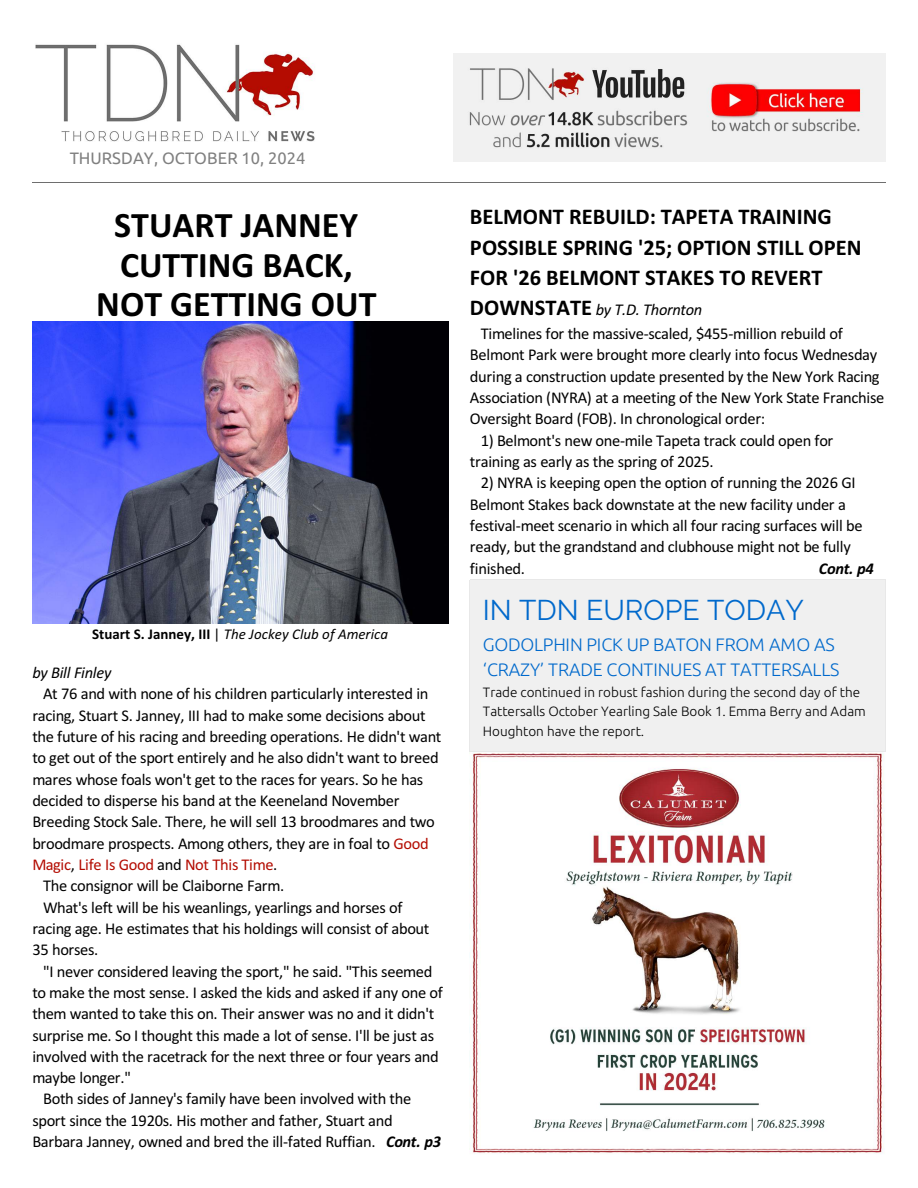
<style>
.page{position:relative;width:918px;height:1188px;background:#fff}
.page>*{position:absolute;margin:0;border:0;box-sizing:border-box;transform-origin:0 0}
.t1{font:700 36px/39.5px "Calibri";color:#000;text-align:center}
.t2{font:28.5px "Raleway";color:#0069cc}
.t3{font:700 22.5px/30.3px "Calibri";color:#000}
.t4{font:300 18px/25.2px "Ubuntu";letter-spacing:-.01em;color:#0069cc}
.t5{font:16.5px/21.3px "Calibri";letter-spacing:-.02em;color:#000}
.t6{font:16.5px "Calibri";letter-spacing:-.02em;color:#b30b00}
.t7{font:16.5px "Ubuntu";color:#808080}
.t8{font:italic 16.5px "Calibri";letter-spacing:-.02em;color:#000}
.t9{font:italic 700 16.5px "Calibri";letter-spacing:-.025em;color:#000}
.t10{font:italic 15px "Calibri";color:#000}
.t11{font:300 13.5px/19.4px "Ubuntu";color:#000}
.s1{font-weight:700;font-style:normal}
.s2{font-style:normal}
.s3{color:#b30b00}
.s4{color:#000}
.s5{font-weight:700;font-style:italic}
.s6{font-weight:700;font-size:22.5px}
.s7{font-style:italic}
</style>
<div class="page">
<hr style="left:32px;top:183px;width:853px;height:1px;background:#6e6e6e">
<img style="left:35px;top:44px;width:280px;height:98px">
<img style="left:454px;top:54px;width:432px;height:108px">
<img style="left:470px;top:750px;width:416px;height:404px">
<img style="left:32px;top:321px;width:416px;height:302px">
<div style="left:470px;top:580px;width:415px;height:171px;background:#f0f0f0"></div>
<p class="t7" style="left:70px;top:151px;width:237px">THURSDAY, OCTOBER 10, 2024</p>
<h1 class="t1" style="left:96px;top:209px;width:282px">STUART JANNEY<br>CUTTING BACK,<br>NOT GETTING OUT</h1>
<p class="t10" style="left:92px;top:628px;width:298px"><span class="s1">Stuart S. Janney, III</span> <span class="s2">|</span> The Jockey Club of America</p>
<p class="t8" style="left:32px;top:666px;width:81px">by Bill Finley</p>
<p class="t5" style="left:43px;top:685px;width:387px">At 76 and with none of his children particularly interested in</p>
<p class="t5" style="left:32px;top:706px;width:395px">racing, Stuart S. Janney, III had to make some decisions about</p>
<p class="t5" style="left:32px;top:727px;width:411px">the future of his racing and breeding operations. He didn't want</p>
<p class="t5" style="left:32px;top:748px;width:408px">to get out of the sport entirely and he also didn't want to breed</p>
<p class="t5" style="left:32px;top:770px;width:392px">mares whose foals won't get to the races for years. So he has</p>
<p class="t5" style="left:32px;top:791px;width:369px">decided to disperse his band at the Keeneland November</p>
<p class="t5" style="left:32px;top:813px;width:404px">Breeding Stock Sale. There, he will sell 13 broodmares and two</p>
<p class="t5" style="left:32px;top:834px;width:398px">broodmare prospects. Among others, they are in foal to <span class="s3">Good</span></p>
<p class="t6" style="left:32px;top:858px;width:247px">Magic<span class="s4">,</span> Life Is Good <span class="s4">and</span> Not This Time<span class="s4">.</span></p>
<p class="t5" style="left:43px;top:876px;width:243px">The consignor will be Claiborne Farm.</p>
<p class="t5" style="left:43px;top:898px;width:361px">What's left will be his weanlings, yearlings and horses of</p>
<p class="t5" style="left:32px;top:919px;width:399px">racing age. He estimates that his holdings will consist of about</p>
<p class="t5" style="left:32px;top:940px;width:68px">35 horses.</p>
<p class="t5" style="left:43px;top:962px;width:391px">"I never considered leaving the sport," he said. "This seemed</p>
<p class="t5" style="left:32px;top:983px;width:412px">to make the most sense. I asked the kids and asked if any one of</p>
<p class="t5" style="left:32px;top:1004px;width:403px">them wanted to take this on. Their answer was no and it didn't</p>
<p class="t5" style="left:32px;top:1026px;width:403px">surprise me. So I thought this made a lot of sense. I'll be just as</p>
<p class="t5" style="left:32px;top:1047px;width:408px">involved with the racetrack for the next three or four years and</p>
<p class="t5" style="left:32px;top:1068px;width:100px">maybe longer."</p>
<p class="t5" style="left:43px;top:1090px;width:370px">Both sides of Janney's family have been involved with the</p>
<p class="t5" style="left:32px;top:1111px;width:362px">sport since the 1920s. His mother and father, Stuart and</p>
<p class="t5" style="left:32px;top:1132px;width:410px">Barbara Janney, owned and bred the ill-fated Ruffian. <span class="s5">Cont. p3</span></p>
<h3 class="t3" style="left:470px;top:204px;width:393px">BELMONT REBUILD: TAPETA TRAINING<br>POSSIBLE SPRING '25; OPTION STILL OPEN<br>FOR '26 BELMONT STAKES TO REVERT</h3>
<p class="t5" style="left:481px;top:299px;width:364px;line-height:24px;text-indent:-11px"><span class="s6">DOWNSTATE</span> <span class="s7">by T.D. Thornton<br></span>Timelines for the massive-scaled, $455-million rebuild of</p>
<p class="t5" style="left:470px;top:346px;width:416px">Belmont Park were brought more clearly into focus Wednesday during a construction update presented by the New York Racing Association (NYRA) at a meeting of the New York State Franchise Oversight Board (FOB). In chronological order:</p>
<p class="t5" style="left:470px;top:431px;width:365px;text-indent:11px">1) Belmont's new one-mile Tapeta track could open for training as early as the spring of 2025.</p>
<p class="t5" style="left:470px;top:474px;width:394px;text-indent:11px">2) NYRA is keeping open the option of running the 2026 GI Belmont Stakes back downstate at the new facility under a festival-meet scenario in which all four racing surfaces will be ready, but the grandstand and clubhouse might not be fully finished.</p>
<p class="t9" style="left:819px;top:561px;width:56px">Cont. p4</p>
<h2 class="t2" style="left:483px;top:593px;width:322px">IN TDN EUROPE TODAY</h2>
<p class="t4" style="left:483px;top:633px;width:358px">GODOLPHIN PICK UP BATON FROM AMO AS ‘CRAZY’ TRADE CONTINUES AT TATTERSALLS</p>
<p class="t11" style="left:483px;top:683px;width:384px">Trade continued in robust fashion during the second day of the<br>Tattersalls October Yearling Sale Book 1. Emma Berry and Adam<br>Houghton have the report.</p>
</div>
